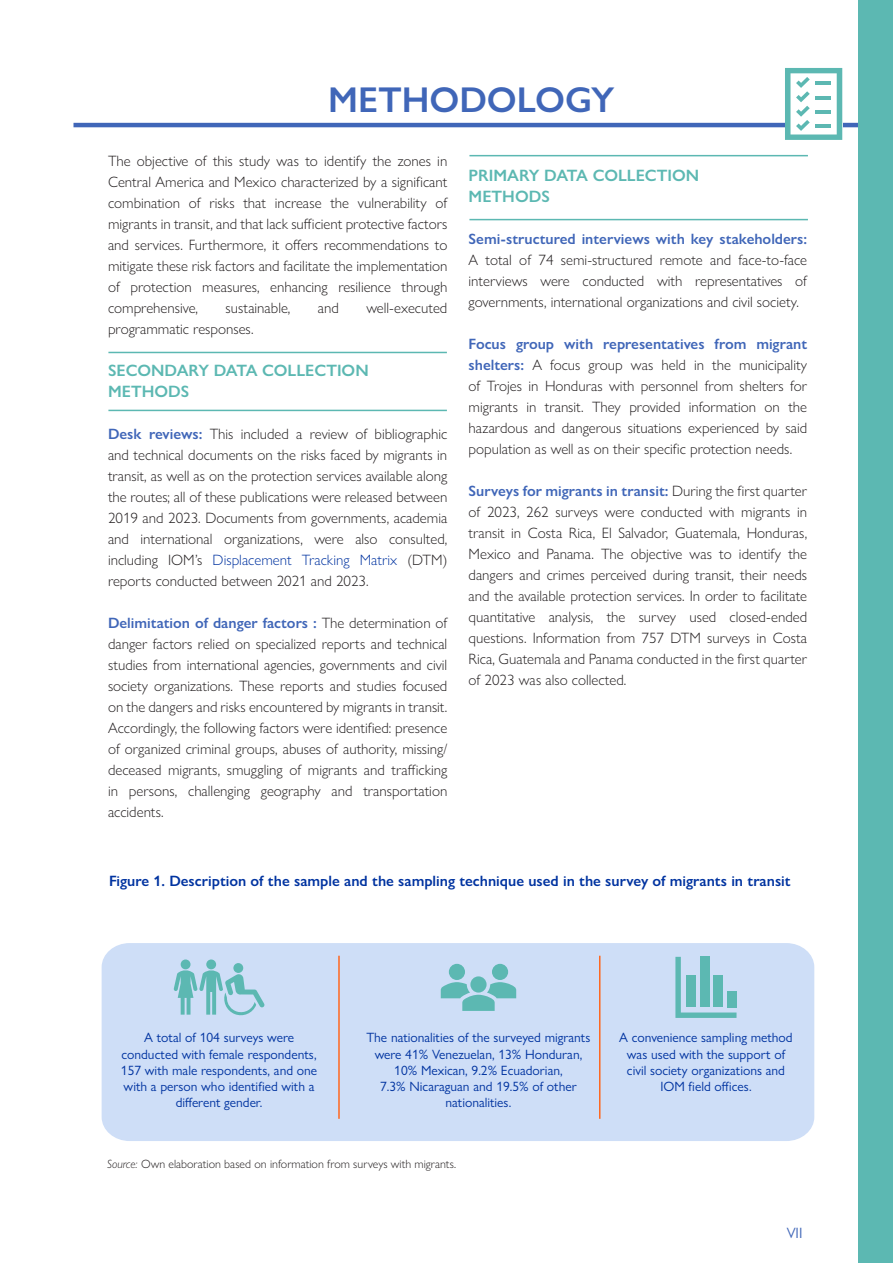
<style>
.page{position:relative;width:893px;height:1263px;background:#fff}
.page>*{position:absolute;margin:0;border:0;box-sizing:border-box;transform-origin:0 0}
.t1{font:600 36px "Gill Sans Nova";color:#4066b8}
.t2{font:600 16.5px/21px "Gill Sans Nova";color:#5cb8b2}
.t3{font:300 15px/21px "Gill Sans Nova";color:#231f20;text-align:justify}
.t4{font:600 15px "Gill Sans Nova";color:#0033a0}
.t5{font:15px "Gill Sans Nova";color:#4066b8}
.t6{font:13.5px/16.2px "Gill Sans Nova";color:#0033a0;text-align:center}
.t7{font:300 12px "Gill Sans Nova";color:#231f20}
.s1{font-weight:600;color:#4066b8}
.s2{color:#0033a0}
.s3{font-style:italic}
</style>
<div class="page">
<hr style="left:74px;top:123px;width:784px;height:4px;background:#4066b8">
<div style="left:102px;top:943px;width:712px;height:198px;background:#cedef7"></div>
<div style="left:449px;top:964px;width:16px;height:16px;background:#5cb8b2;border-radius:50%"></div>
<div style="left:492px;top:964px;width:16px;height:16px;background:#5cb8b2;border-radius:50%"></div>
<svg style="left:470px;top:976px;width:17px;height:16px"></svg>
<svg style="left:441px;top:982px;width:75px;height:29px;background:#87c6cc"></svg>
<div style="left:181px;top:959px;width:10px;height:10px;background:#5cb8b2;border-radius:50%"></div>
<div style="left:206px;top:959px;width:10px;height:10px;background:#5cb8b2;border-radius:50%"></div>
<svg style="left:174px;top:969px;width:90px;height:48px;background:#a1cfdc"></svg>
<div style="left:233px;top:963px;width:10px;height:10px;background:#5cb8b2;border-radius:50%"></div>
<svg style="left:675px;top:957px;width:61px;height:61px;background:#afd3e4"></svg>
<div style="left:686px;top:976px;width:10px;height:31px;background:#5cb8b2"></div>
<div style="left:700px;top:957px;width:10px;height:50px;background:#5cb8b2"></div>
<div style="left:713px;top:976px;width:10px;height:31px;background:#5cb8b2"></div>
<div style="left:727px;top:991px;width:9px;height:16px;background:#5cb8b2"></div>
<hr style="left:338px;top:956px;width:2px;height:163px;background:#ff671f">
<hr style="left:599px;top:956px;width:1px;height:163px;background:#ff671f">
<svg style="left:785px;top:68px;width:57px;height:72px"></svg>
<hr style="left:469px;top:219px;width:339px;height:1px;background:#5cb8b2">
<hr style="left:469px;top:155px;width:339px;height:1px;background:#5cb8b2">
<hr style="left:108px;top:410px;width:339px;height:1px;background:#5cb8b2">
<hr style="left:108px;top:352px;width:339px;height:1px;background:#5cb8b2">
<div style="left:859px;top:0;width:34px;height:1263px;background:#5cb8b2"></div>
<p class="t1" style="left:328px;top:78px;width:288px">METHODOLOGY</p>
<p class="t3" style="left:108px;top:150px;width:341px">The objective of this study was to identify the zones in Central America and Mexico characterized by a significant combination of risks that increase the vulnerability of migrants in transit, and that lack sufficient protective factors and services. Furthermore, it offers recommendations to mitigate these risk factors and facilitate the implementation of protection measures, enhancing resilience through comprehensive,</p>
<p class="t3" style="left:225px;top:297px;width:66px">sustainable,</p>
<p class="t3" style="left:318px;top:297px;width:23px">and</p>
<p class="t3" style="left:366px;top:297px;width:82px">well-executed</p>
<p class="t3" style="left:108px;top:318px;width:147px">programmatic responses.</p>
<p class="t2" style="left:108px;top:360px;width:262px">SECONDARY DATA COLLECTION<br>METHODS</p>
<p class="t3" style="left:108px;top:423px;width:341px"><span class="s1">Desk reviews:</span> This included a review of bibliographic and technical documents on the risks faced by migrants in transit, as well as on the protection services available along the routes; all of these publications were released between 2019 and 2023. Documents from governments, academia and international organizations, were also consulted, including IOM’s <span class="s2">Displacement Tracking Matrix</span> (DTM) reports conducted between 2021 and 2023.</p>
<p class="t3" style="left:108px;top:612px;width:341px"><span class="s1">Delimitation of danger factors :</span> The determination of danger factors relied on specialized reports and technical studies from international agencies, governments and civil society organizations. These reports and studies focused on the dangers and risks encountered by migrants in transit.<br>Accordingly, the following factors were identified: presence of organized criminal groups, abuses of authority, missing/ deceased migrants, smuggling of migrants and trafficking in persons, challenging geography and transportation accidents.</p>
<p class="t2" style="left:469px;top:165px;width:232px">PRIMARY DATA COLLECTION</p>
<p class="t2" style="left:469px;top:186px;width:83px">METHODS</p>
<p class="t3" style="left:469px;top:228px;width:340px"><span class="s1">Semi-structured interviews with key stakeholders:<br></span>A total of 74 semi-structured remote and face-to-face interviews were conducted with representatives of governments, international organizations and civil society.</p>
<p class="t3" style="left:469px;top:333px;width:340px"><span class="s1">Focus group with representatives from migrant shelters:</span> A focus group was held in the municipality of Trojes in Honduras with personnel from shelters for migrants in transit. They provided information on the hazardous and dangerous situations experienced by said population as well as on their specific protection needs.</p>
<p class="t3" style="left:469px;top:480px;width:340px"><span class="s1">Surveys for migrants in transit:</span> During the first quarter of 2023, 262 surveys were conducted with migrants in transit in Costa Rica, El Salvador, Guatemala, Honduras, Mexico and Panama. The objective was to identify the dangers and crimes perceived during transit, their needs and the available protection services. In order to facilitate quantitative analysis, the survey used closed-ended questions. Information from 757 DTM surveys in Costa Rica, Guatemala and Panama conducted in the first quarter of 2023 was also collected.</p>
<p class="t4" style="left:109px;top:871px;width:683px">Figure 1. Description of the sample and the sampling technique used in the survey of migrants in transit</p>
<p class="t6" style="left:121px;top:1030px;width:198px">A total of 104 surveys were conducted with female respondents,<br>157 with male respondents, and one with a person who identified with a different gender.</p>
<p class="t6" style="left:366px;top:1030px;width:225px">The nationalities of the surveyed migrants were 41% Venezuelan, 13% Honduran,<br>10% Mexican, 9.2% Ecuadorian,<br>7.3% Nicaraguan and 19.5% of other nationalities.</p>
<p class="t6" style="left:619px;top:1030px;width:175px">A convenience sampling method was used with the support of civil society organizations and<br>IOM field offices.</p>
<p class="t7" style="left:107px;top:1156px;width:351px"><span class="s3">Source:</span> Own elaboration based on information from surveys with migrants.</p>
<p class="t5" style="left:787px;top:1224px;width:17px">VII</p>
</div>
